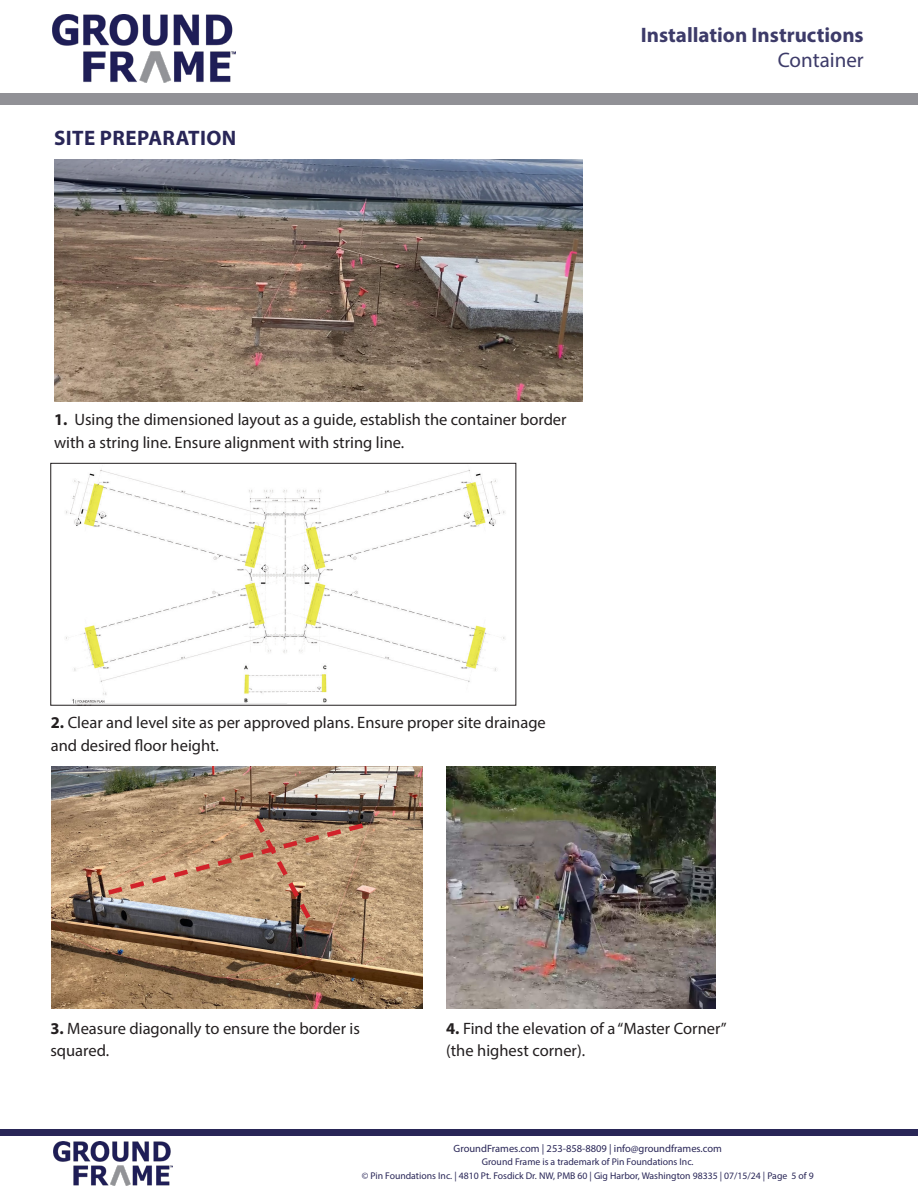
<style>
.page{position:relative;width:918px;height:1188px;background:#fff}
.page>*{position:absolute;margin:0;border:0;box-sizing:border-box;transform-origin:0 0}
.t1{font:700 21px "Myriad Pro";color:#3d3b69}
.t2{font:700 21px "Myriad Pro";letter-spacing:.02em;color:#292657}
.t3{font:21px "Myriad Pro";color:#3d3b69}
.t4{font:16.5px/22.5px "Myriad Pro";color:#231f20}
.t5{font:10.5px "Myriad Pro";color:#292657}
.t6{font:9.75px/13.5px "Myriad Pro";color:#292657;text-align:center}
.s1{font-weight:700}
</style>
<div class="page">
<img style="left:53px;top:1141px;width:120px;height:44px">
<div style="left:0;top:1130px;width:918px;height:6px;background:#292657"></div>
<img style="left:55px;top:160px;width:527px;height:242px">
<img style="left:51px;top:766px;width:372px;height:242px">
<img style="left:53px;top:15px;width:182px;height:67px">
<div style="left:0;top:94px;width:918px;height:11px;background:#919196"></div>
<img style="left:66px;top:469px;width:439px;height:235px">
<div style="left:50px;top:463px;width:466px;height:243px;border:1px solid #231f20"></div>
<img style="left:446px;top:766px;width:269px;height:242px">
<svg style="left:103px;top:813px;width:265px;height:110px;background:#b39274"></svg>
<p class="t2" style="left:54px;top:125px;width:184px">SITE PREPARATION</p>
<p class="t1" style="left:641px;top:21px;width:224px">Installation Instructions</p>
<p class="t3" style="left:778px;top:47px;width:88px">Container</p>
<p class="t4" style="left:54px;top:408px;width:514px"><span class="s1">1.</span> Using the dimensioned layout as a guide, establish the container border with a string line. Ensure alignment with string line.</p>
<p class="t4" style="left:51px;top:711px;width:497px"><span class="s1">2.</span> Clear and level site as per approved plans. Ensure proper site drainage and desired floor height.</p>
<p class="t4" style="left:50px;top:1016px;width:311px"><span class="s1">3.</span> Measure diagonally to ensure the border is</p>
<p class="t4" style="left:50px;top:1039px;width:60px">squared.</p>
<p class="t4" style="left:446px;top:1016px;width:282px"><span class="s1">4.</span> Find the elevation of a “Master Corner” (the highest corner).</p>
<p class="t5" style="left:454px;top:1142px;width:270px">GroundFrames.com | 253-858-8809 | info@groundframes.com</p>
<p class="t6" style="left:362px;top:1155px;width:454px">Ground Frame is a trademark of Pin Foundations Inc.<br>© Pin Foundations Inc. | 4810 Pt. Fosdick Dr. NW, PMB 60 | Gig Harbor, Washington 98335 | 07/15/24 | Page 5 of 9</p>
</div>
